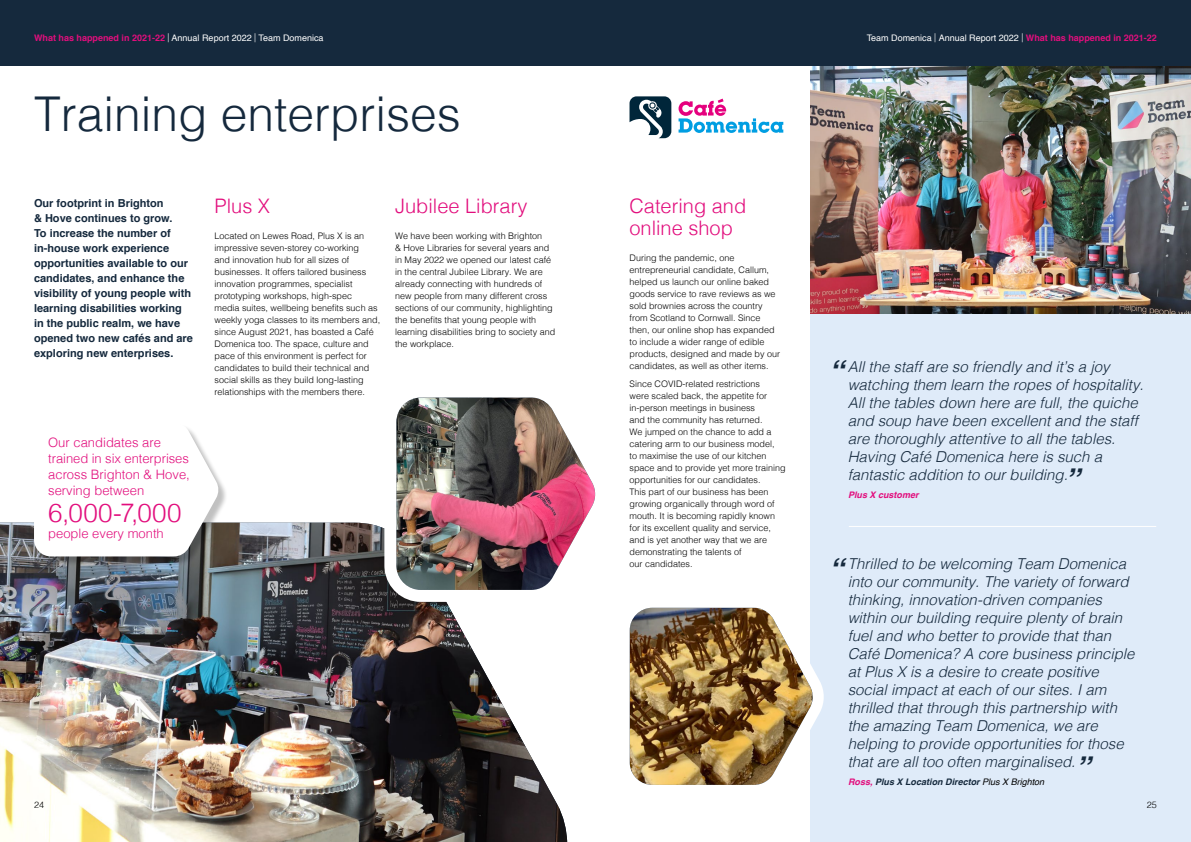
<style>
.page{position:relative;width:1191px;height:842px;background:#fff}
.page>*{position:absolute;margin:0;border:0;box-sizing:border-box;transform-origin:0 0}
.t1{font:300 48px "Helvetica";color:#15293d}
.t2{font:italic 700 30px "Helvetica";color:#15293d}
.t3{font:300 26px "Helvetica";letter-spacing:.01em;color:#e20e7d}
.t4{font:300 20px/22px "Helvetica";color:#e20e7d}
.t5{font:italic 300 15px/18px "Helvetica";color:#15293d}
.t6{font:300 13px/16px "Helvetica";color:#e20e7d}
.t7{font:700 11px/15px "Helvetica";color:#15293d}
.t8{font:300 9px/12px "Helvetica";color:#000}
.t9{font:9px "Helvetica";color:#fff}
.t10{font:italic 700 9px "Helvetica";color:#15293d}
.t11{font:italic 700 9px "Helvetica";color:#e20e7d}
.s1{font-weight:700;color:#e20e7d}
.s2{font-weight:300}
.s3{font-weight:700;font-size:30px}
.s4{color:#e20e7d}
.s5{font-weight:400;color:#000}
</style>
<div class="page">
<div style="left:810px;top:57px;width:381px;height:785px;background:#dfebf9"></div>
<img style="left:810px;top:65px;width:381px;height:249px">
<img style="left:0;top:523px;width:567px;height:319px">
<img style="left:378px;top:397px;width:218px;height:211px">
<img style="left:629px;top:607px;width:195px;height:178px">
<hr style="left:849px;top:526px;width:307px;height:1px;background:#fff">
<div style="left:35px;top:424px;width:193px;height:143px;background:#000;opacity:.25"></div>
<svg style="left:34px;top:424px;width:185px;height:132px"></svg>
<svg style="left:629px;top:96px;width:42px;height:42px"></svg>
<svg style="left:678px;top:99px;width:105px;height:34px"></svg>
<div style="left:0;top:0;width:1191px;height:65px;background:#15293d"></div>
<p class="t9" style="left:34px;top:31px;width:291px"><span class="s1">What has happened in 2021-22</span> <span class="s2">|</span> Annual Report 2022 <span class="s2">|</span> Team Domenica</p>
<p class="t9" style="left:866px;top:31px;width:292px">Team Domenica <span class="s2">|</span> Annual Report 2022 <span class="s2">|</span> <span class="s1">What has happened in 2021-22</span></p>
<h1 class="t1" style="left:34px;top:73px;width:428px">Training enterprises</h1>
<p class="t7" style="left:34px;top:195px;width:160px">Our footprint in Brighton<br>&amp; Hove continues to grow.<br>To increase the number of in-house work experience opportunities available to our candidates, and enhance the visibility of young people with learning disabilities working in the public realm, we have opened two new cafés and are exploring new enterprises.</p>
<h3 class="t4" style="left:214px;top:193px;width:57px">Plus X</h3>
<p class="t8" style="left:214px;top:229px;width:167px">Located on Lewes Road, Plus X is an impressive seven-storey co-working<br>and innovation hub for all sizes of businesses. It offers tailored business innovation programmes, specialist prototyping workshops, high-spec<br>media suites, wellbeing benefits such as weekly yoga classes to its members and, since August 2021, has boasted a Café Domenica too. The space, culture and pace of this environment is perfect for candidates to build their technical and social skills as they build long-lasting relationships with the members there.</p>
<h3 class="t4" style="left:395px;top:193px;width:134px">Jubilee Library</h3>
<p class="t8" style="left:395px;top:229px;width:162px">We have been working with Brighton<br>&amp; Hove Libraries for several years and in May 2022 we opened our latest café in the central Jubilee Library. We are already connecting with hundreds of new people from many different cross sections of our community, highlighting the benefits that young people with learning disabilities bring to society and the workplace.</p>
<h3 class="t6" style="left:48px;top:434px;width:143px">Our candidates are trained in six enterprises across Brighton &amp; Hove, serving between</h3>
<h3 class="t3" style="left:48px;top:491px;width:135px">6,000-7,000</h3>
<h3 class="t6" style="left:48px;top:525px;width:117px">people every month</h3>
<h3 class="t4" style="left:629px;top:193px;width:118px">Catering and online shop</h3>
<p class="t8" style="left:629px;top:251px;width:152px">During the pandemic, one entrepreneurial candidate, Callum, helped us launch our online baked goods service to rave reviews as we sold brownies across the country from Scotland to Cornwall. Since then, our online shop has expanded to include a wider range of edible products, designed and made by our candidates, as well as other items.</p>
<p class="t8" style="left:629px;top:377px;width:158px">Since COVID-related restrictions<br>were scaled back, the appetite for in-person meetings in business<br>and the community has returned.<br>We jumped on the chance to add a catering arm to our business model,<br>to maximise the use of our kitchen space and to provide yet more training opportunities for our candidates.<br>This part of our business has been growing organically through word of mouth. It is becoming rapidly known for its excellent quality and service, and is yet another way that we are demonstrating the talents of<br>our candidates.</p>
<p class="t5" style="left:847px;top:356px;width:297px;text-indent:-19px"><span class="s3">“</span> All the staff are so friendly and it’s a joy watching them learn the ropes of hospitality.<br>All the tables down here are full, the quiche and soup have been excellent and the staff are thoroughly attentive to all the tables.<br>Having Café Domenica here is such a fantastic addition to our building.</p>
<p class="t11" style="left:848px;top:487px;width:72px">Plus X customer</p>
<h2 class="t2" style="left:1064px;top:455px;width:16px">”</h2>
<p class="t5" style="left:847px;top:554px;width:288px;text-indent:-19px"><span class="s3">“</span> Thrilled to be welcoming Team Domenica into our community. The variety of forward thinking, innovation-driven companies within our building require plenty of brain fuel and who better to provide that than Café Domenica? A core business principle at Plus X is a desire to create positive social impact at each of our sites. I am thrilled that through this partnership with the amazing Team Domenica, we are helping to provide opportunities for those that are all too often marginalised.</p>
<p class="t10" style="left:848px;top:775px;width:198px"><span class="s4">Ross,</span> Plus X Location Director <span class="s5">Plus X Brighton</span></p>
<h2 class="t2" style="left:1075px;top:742px;width:16px">”</h2>
<p class="t8" style="left:34px;top:798px;width:12px">24</p>
<p class="t8" style="left:1147px;top:798px;width:12px">25</p>
</div>
